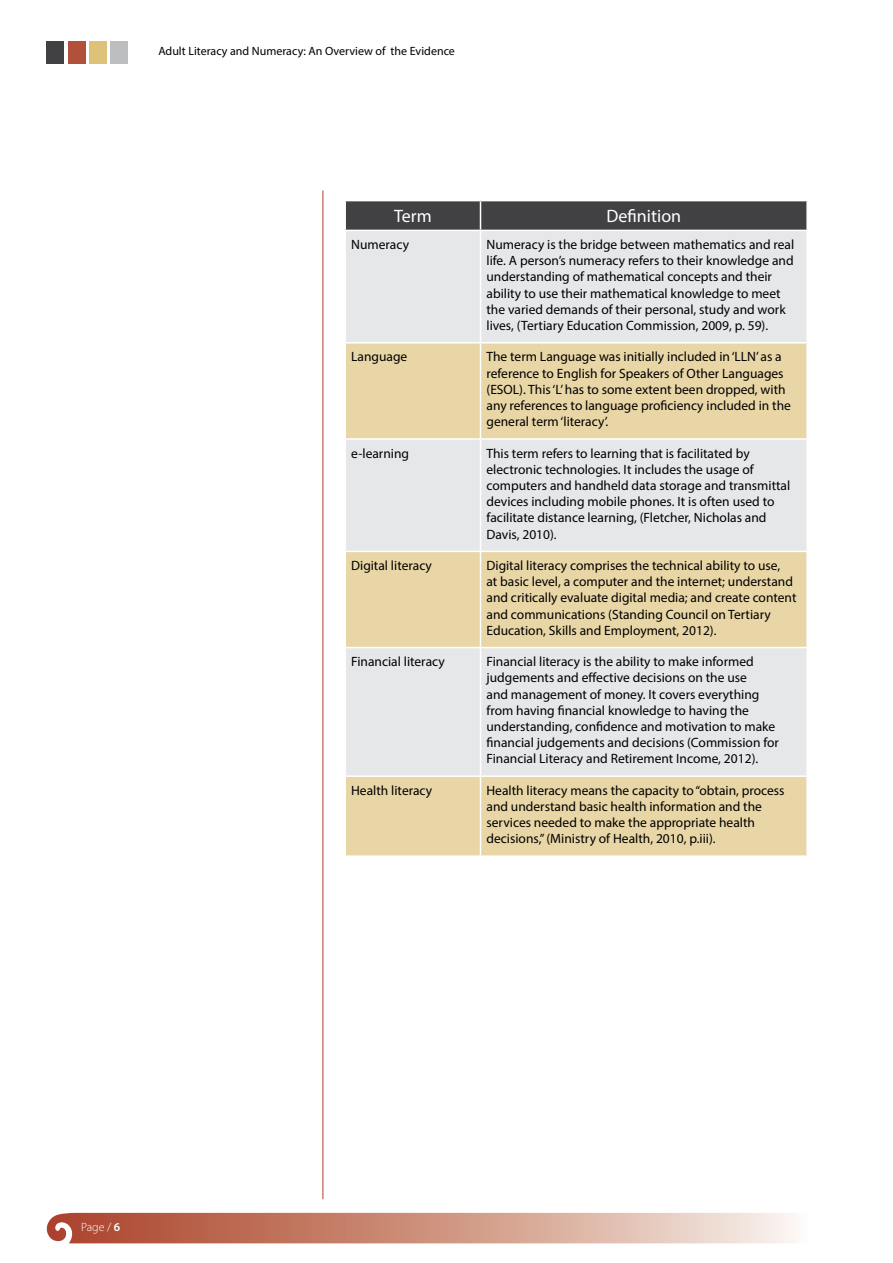
<style>
.page{position:relative;width:893px;height:1263px;background:#fff}
.page>*{position:absolute;margin:0;border:0;box-sizing:border-box;transform-origin:0 0}
.t1{font:18px "Myriad Pro";color:#fff}
.t2{font:13.5px/16.2px "Myriad Pro";color:#000}
.t3{font:12px "Myriad Pro";color:#000}
.t4{font:300 12px "Myriad Pro";color:#fff}
.s1{font-weight:600}
</style>
<div class="page">
<svg style="left:46px;top:1213px;width:747px;height:30px;background:#cf9684"></svg>
<hr style="left:323px;top:190px;width:1px;height:1009px;background:#ab402e">
<div style="left:47px;top:41px;width:17px;height:22px;background:#414042"></div>
<div style="left:68px;top:41px;width:17px;height:22px;background:#b2513b"></div>
<div style="left:89px;top:41px;width:18px;height:22px;background:#dfc279"></div>
<div style="left:111px;top:41px;width:17px;height:22px;background:#bcbec0"></div>
<div style="left:346px;top:231px;width:460px;height:111px;background:#e6e7e8"></div>
<svg style="left:346px;top:343px;width:460px;height:512px;background:#e7dec5"></svg>
<svg style="left:345px;top:201px;width:461px;height:29px;background:#464547"></svg>
<hr style="left:480px;top:231px;width:1px;height:111px;background:#fff">
<hr style="left:480px;top:343px;width:1px;height:95px;background:#fff">
<hr style="left:344px;top:438px;width:136px;height:2px;background:#fff">
<hr style="left:480px;top:438px;width:328px;height:2px;background:#fff">
<hr style="left:480px;top:440px;width:1px;height:111px;background:#fff">
<hr style="left:344px;top:551px;width:136px;height:1px;background:#fff">
<hr style="left:480px;top:551px;width:328px;height:1px;background:#fff">
<hr style="left:480px;top:552px;width:1px;height:95px;background:#fff">
<hr style="left:344px;top:647px;width:136px;height:1px;background:#fff">
<hr style="left:480px;top:647px;width:328px;height:1px;background:#fff">
<hr style="left:480px;top:648px;width:1px;height:127px;background:#fff">
<hr style="left:344px;top:775px;width:136px;height:2px;background:#fff">
<hr style="left:480px;top:775px;width:328px;height:2px;background:#fff">
<hr style="left:480px;top:777px;width:1px;height:78px;background:#fff">
<p class="t3" style="left:158px;top:44px;width:298px">Adult Literacy and Numeracy: An Overview of the Evidence</p>
<h1 class="t1" style="left:394px;top:205px;width:39px">Term</h1>
<h1 class="t1" style="left:606px;top:205px;width:76px">Definition</h1>
<p class="t2" style="left:351px;top:236px;width:59px">Numeracy</p>
<p class="t2" style="left:486px;top:236px;width:309px">Numeracy is the bridge between mathematics and real life. A person’s numeracy refers to their knowledge and understanding of mathematical concepts and their ability to use their mathematical knowledge to meet the varied demands of their personal, study and work lives, (Tertiary Education Commission, 2009, p. 59).</p>
<p class="t2" style="left:351px;top:349px;width:58px">Language</p>
<p class="t2" style="left:486px;top:349px;width:306px">The term Language was initially included in ‘LLN’ as a reference to English for Speakers of Other Languages (ESOL). This ‘L’ has to some extent been dropped, with any references to language proficiency included in the general term ‘literacy’.</p>
<p class="t2" style="left:351px;top:445px;width:59px">e-learning</p>
<p class="t2" style="left:486px;top:445px;width:305px">This term refers to learning that is facilitated by electronic technologies. It includes the usage of computers and handheld data storage and transmittal devices including mobile phones. It is often used to facilitate distance learning, (Fletcher, Nicholas and Davis, 2010).</p>
<p class="t2" style="left:351px;top:557px;width:82px">Digital literacy</p>
<p class="t2" style="left:486px;top:557px;width:312px">Digital literacy comprises the technical ability to use,<br>at basic level, a computer and the internet; understand and critically evaluate digital media; and create content and communications (Standing Council on Tertiary Education, Skills and Employment, 2012).</p>
<p class="t2" style="left:351px;top:653px;width:95px">Financial literacy</p>
<p class="t2" style="left:486px;top:653px;width:294px">Financial literacy is the ability to make informed judgements and effective decisions on the use<br>and management of money. It covers everything from having financial knowledge to having the understanding, confidence and motivation to make financial judgements and decisions (Commission for Financial Literacy and Retirement Income, 2012).</p>
<p class="t2" style="left:351px;top:782px;width:83px">Health literacy</p>
<p class="t2" style="left:486px;top:782px;width:300px">Health literacy means the capacity to “obtain, process and understand basic health information and the services needed to make the appropriate health decisions,” (Ministry of Health, 2010, p.iii).</p>
<p class="t4" style="left:81px;top:1220px;width:41px">Page / <span class="s1">6</span></p>
</div>
